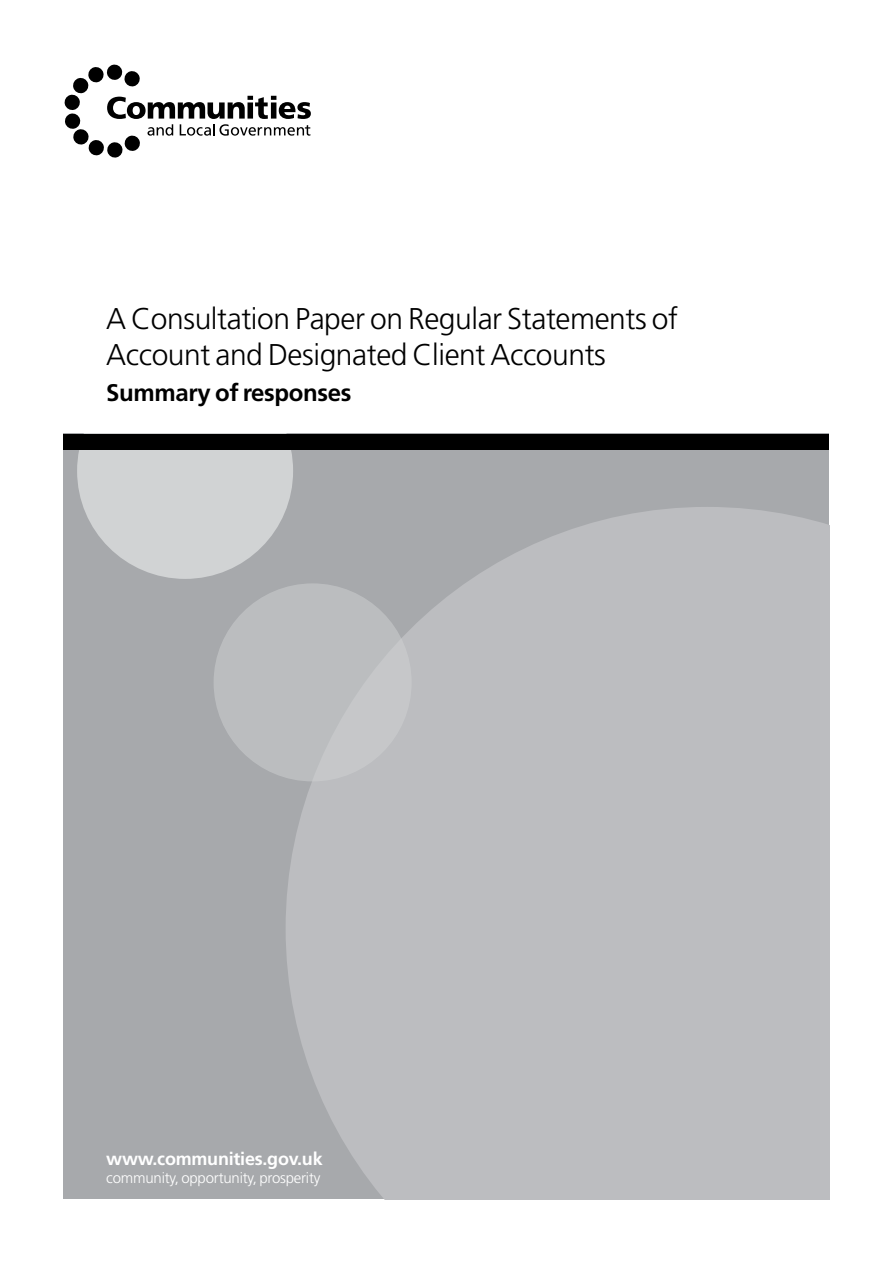
<style>
.page{position:relative;width:893px;height:1263px;background:#fff}
.page>*{position:absolute;margin:0;border:0;box-sizing:border-box;transform-origin:0 0}
.t1{font:300 30px/36px "Frutiger LT Std";letter-spacing:-.015em;color:#000}
.t2{font:700 24px "Frutiger LT Std";letter-spacing:-.015em;color:#000}
.t3{font:700 18px "Frutiger LT Std";letter-spacing:-.015em;color:#fff}
.t4{font:300 15px "Frutiger LT Std";letter-spacing:-.015em;color:#fff}
</style>
<div class="page">
<div style="left:64px;top:434px;width:765px;height:765px;background:#a7a9ac"></div>
<svg style="left:286px;top:507px;width:543px;height:692px;background:#babbbe"></svg>
<div style="left:214px;top:583px;width:198px;height:198px;background:#bbbdbf;border-radius:50%"></div>
<svg style="left:77px;top:450px;width:216px;height:129px"></svg>
<svg style="left:64px;top:64px;width:247px;height:94px"></svg>
<div style="left:65px;top:434px;width:763px;height:16px;background:#000"></div>
<p class="t1" style="left:106px;top:301px;width:573px">A Consultation Paper on Regular Statements of<br>Account and Designated Client Accounts</p>
<p class="t2" style="left:106px;top:378px;width:247px">Summary of responses</p>
<p class="t3" style="left:106px;top:1148px;width:218px">www.communities.gov.uk</p>
<p class="t4" style="left:106px;top:1169px;width:216px">community, opportunity, prosperity</p>
</div>
